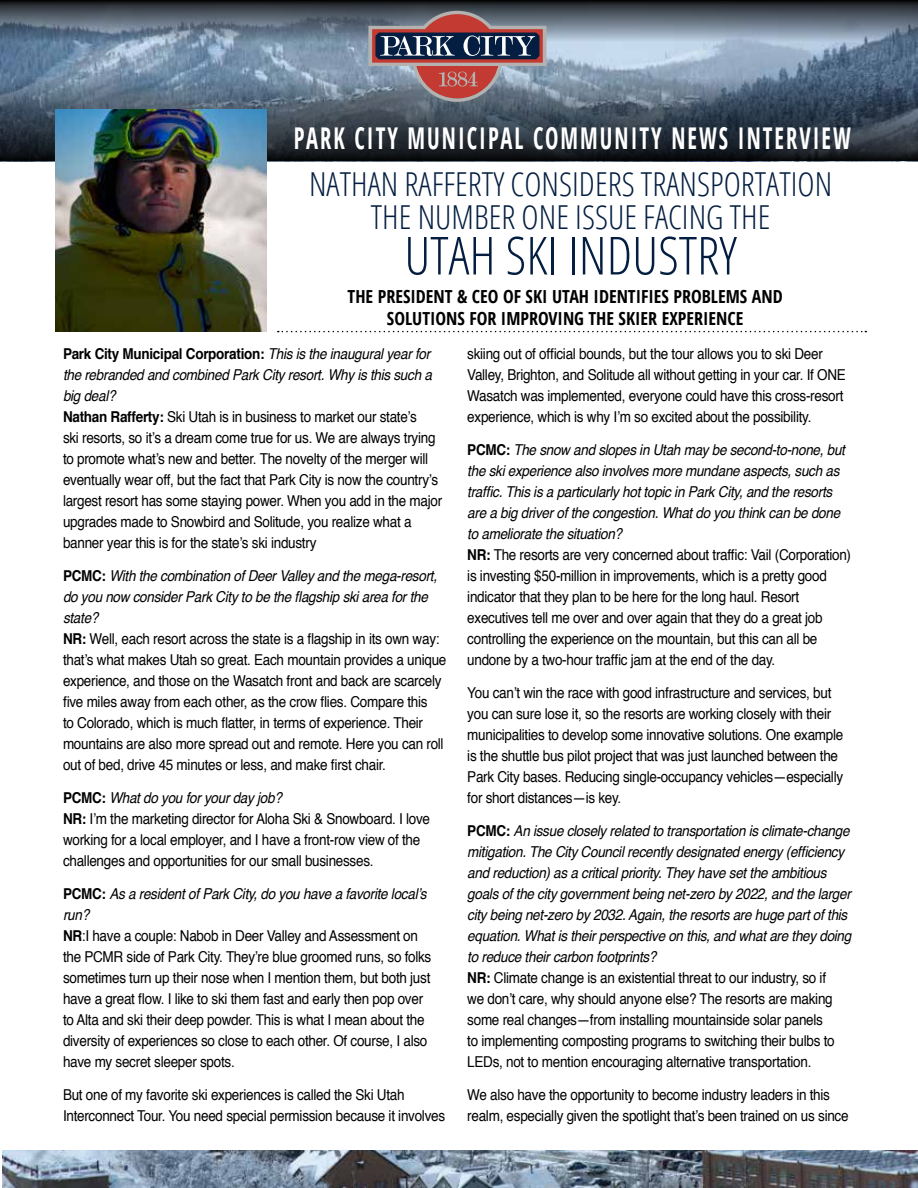
<style>
.page{position:relative;width:918px;height:1188px;background:#fff}
.page>*{position:absolute;margin:0;border:0;box-sizing:border-box;transform-origin:0 0}
.t1{font:300 condensed 52.5px "Open Sans";color:#041e41}
.t2{font:300 condensed 33px/33px "Open Sans";color:#041e41;text-align:center}
.t3{font:700 condensed 30px "Open Sans";letter-spacing:.09em;color:#fff;scale:.75 1}
.t4{font:700 condensed 18px/21.6px "Open Sans";color:#000;text-align:center}
.t5{font:15px/21px "Helvetica";letter-spacing:-.02em;color:#000;scale:.9 1}
.t6{font:italic 15px/21px "Helvetica";letter-spacing:-.02em;color:#000;scale:.9 1}
.s1{font-weight:700}
.s2{font-style:italic}
.s3{font-weight:700;font-style:normal}
.s4{font-style:normal}
</style>
<div class="page">
<img style="left:0;top:42px;width:918px;height:120px">
<svg style="left:0;top:76px;width:918px;height:85px;background:#3e4b59"></svg>
<svg style="left:0;top:0;width:918px;height:42px;background:#576370"></svg>
<svg style="left:368px;top:11px;width:179px;height:91px;background:#7c6873"></svg>
<img style="left:55px;top:110px;width:212px;height:221px">
<svg style="left:278px;top:331px;width:588px;height:1px"></svg>
<img style="left:2px;top:1150px;width:916px;height:38px">
<h3 class="t3" style="left:294px;top:117px;width:744px">PARK CITY MUNICIPAL COMMUNITY NEWS I NTERVIEW</h3>
<h2 class="t2" style="left:309px;top:167px;width:525px">NATHAN RAFFERTY CONSIDERS TRANSPORTATION<br>THE NUMBER ONE ISSUE FACING THE</h2>
<h1 class="t1" style="left:404px;top:220px;width:334px">UTAH SKI INDUSTRY</h1>
<p class="t4" style="left:348px;top:286px;width:437px">THE PRESIDENT &amp; CEO OF SKI UTAH IDENTIFIES PROBLEMS AND<br>SOLUTIONS FOR IMPROVING THE SKIER EXPERIENCE</p>
<p class="t5" style="left:63px;top:344px;width:423px"><span class="s1">Park City Municipal Corporation:</span> <span class="s2">This is the inaugural year for the rebranded and combined Park City resort. Why is this such a big deal?<br></span><span class="s1">Nathan Rafferty:</span> Ski Utah is in business to market our state’s<br>ski resorts, so it’s a dream come true for us. We are always trying to promote what’s new and better. The novelty of the merger will eventually wear off, but the fact that Park City is now the country’s largest resort has some staying power. When you add in the major upgrades made to Snowbird and Solitude, you realize what a banner year this is for the state’s ski industry</p>
<p class="t5" style="left:63px;top:566px;width:428px"><span class="s1">PCMC:</span> <span class="s2">With the combination of Deer Valley and the mega-resort, do you now consider Park City to be the flagship ski area for the state?<br></span><span class="s1">NR:</span> Well, each resort across the state is a flagship in its own way: that’s what makes Utah so great. Each mountain provides a unique experience, and those on the Wasatch front and back are scarcely five miles away from each other, as the crow flies. Compare this<br>to Colorado, which is much flatter, in terms of experience. Their mountains are also more spread out and remote. Here you can roll out of bed, drive 45 minutes or less, and make first chair.</p>
<p class="t5" style="left:63px;top:788px;width:409px"><span class="s1">PCMC:</span> <span class="s2">What do you for your day job?<br></span><span class="s1">NR:</span> I’m the marketing director for Aloha Ski &amp; Snowboard. I love working for a local employer, and I have a front-row view of the challenges and opportunities for our small businesses.</p>
<p class="t5" style="left:63px;top:884px;width:411px"><span class="s1">PCMC:</span> <span class="s2">As a resident of Park City, do you have a favorite local’s run?<br></span><span class="s1">NR</span>:I have a couple: Nabob in Deer Valley and Assessment on the PCMR side of Park City. They’re blue groomed runs, so folks sometimes turn up their nose when I mention them, but both just have a great flow. I like to ski them fast and early then pop over to Alta and ski their deep powder. This is what I mean about the diversity of experiences so close to each other. Of course, I also have my secret sleeper spots.</p>
<p class="t5" style="left:63px;top:1085px;width:426px">But one of my favorite ski experiences is called the Ski Utah<br>Interconnect Tour. You need special permission because it involves</p>
<p class="t5" style="left:467px;top:344px;width:422px">skiing out of official bounds, but the tour allows you to ski Deer Valley, Brighton, and Solitude all without getting in your car. If ONE Wasatch was implemented, everyone could have this cross-resort experience, which is why I’m so excited about the possibility.</p>
<p class="t5" style="left:467px;top:440px;width:428px"><span class="s1">PCMC:</span> <span class="s2">The snow and slopes in Utah may be second-to-none, but the ski experience also involves more mundane aspects, such as traffic. This is a particularly hot topic in Park City, and the resorts are a big driver of the congestion. What do you think can be done to ameliorate the situation?<br></span><span class="s1">NR:</span> The resorts are very concerned about traffic: Vail (Corporation) is investing $50-million in improvements, which is a pretty good indicator that they plan to be here for the long haul. Resort executives tell me over and over again that they do a great job controlling the experience on the mountain, but this can all be undone by a two-hour traffic jam at the end of the day.</p>
<p class="t5" style="left:467px;top:683px;width:419px">You can’t win the race with good infrastructure and services, but you can sure lose it, so the resorts are working closely with their municipalities to develop some innovative solutions. One example is the shuttle bus pilot project that was just launched between the Park City bases. Reducing single-occupancy vehicles—especially for short distances—is key.</p>
<p class="t6" style="left:467px;top:821px;width:428px"><span class="s3">PCMC:</span> An issue closely related to transportation is climate-change mitigation. The City Council recently designated energy (efficiency and reduction) as a critical priority. They have set the ambitious goals of the city government being net-zero by 2022, and the larger city being net-zero by 2032. Again, the resorts are huge part of this equation. What is their perspective on this, and what are they doing to reduce their carbon footprints?<br><span class="s3">NR:</span> <span class="s4">Climate change is an existential threat to our industry, so if<br>we don’t care, why should anyone else? The resorts are making some real changes—from installing mountainside solar panels<br>to implementing composting programs to switching their bulbs to LEDs, not to mention encouraging alternative transportation.</span></p>
<p class="t5" style="left:467px;top:1085px;width:425px">We also have the opportunity to become industry leaders in this realm, especially given the spotlight that’s been trained on us since</p>
</div>
